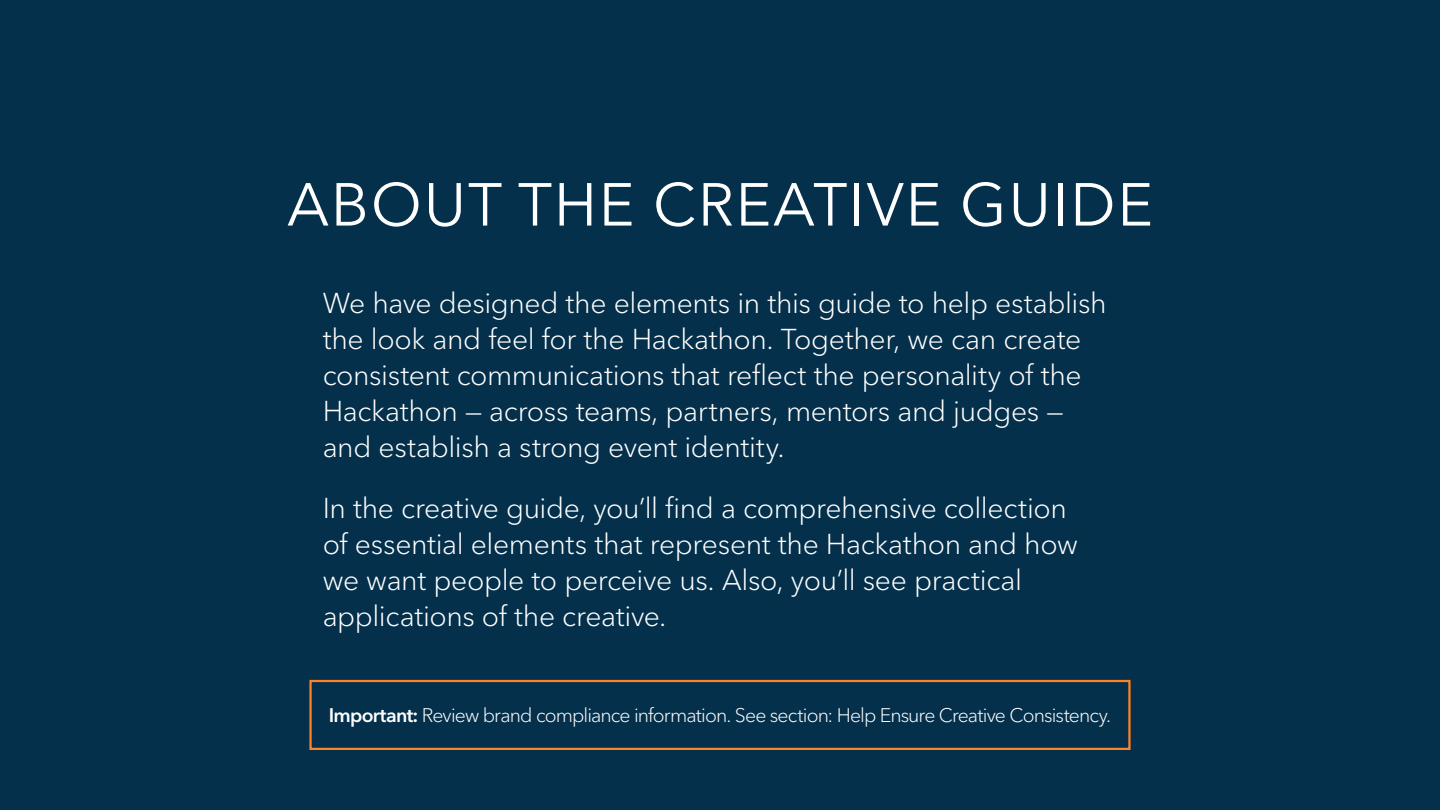
<style>
.page{position:relative;width:1440px;height:810px;background:#04304b}
.page>*{position:absolute;margin:0;border:0;box-sizing:border-box;transform-origin:0 0}
.t1{font:60px "Avenir Next W1 G";letter-spacing:.03em;color:#fff}
.brand_trait{font:300 28.5px/36px "Avenir Next W1 G";letter-spacing:-.015em;color:#fff}
.brand_trait-2{font:300 19.5px "Avenir Next W1 G";letter-spacing:-.045em;color:#fff}
.s1{font-weight:600}
</style>
<div class="page">
<div style="left:309px;top:680px;width:822px;height:70px;border:2px solid #ff8224"></div>
<p class="t1" style="left:287px;top:169px;width:867px">ABOUT THE CREATIVE GUIDE</p>
<p class="brand_trait" style="left:323px;top:285px;width:785px">We have designed the elements in this guide to help establish the look and feel for the Hackathon. Together, we can create consistent communications that reflect the personality of the Hackathon — across teams, partners, mentors and judges — and establish a strong event identity.</p>
<p class="brand_trait" style="left:323px;top:490px;width:757px">In the creative guide, you’ll find a comprehensive collection of essential elements that represent the Hackathon and how we want people to perceive us. Also, you’ll see practical applications of the creative.</p>
<p class="brand_trait-2" style="left:329px;top:704px;width:784px"><span class="s1">Important:</span> Review brand compliance information. See section: Help Ensure Creative Consistency.</p>
</div>
